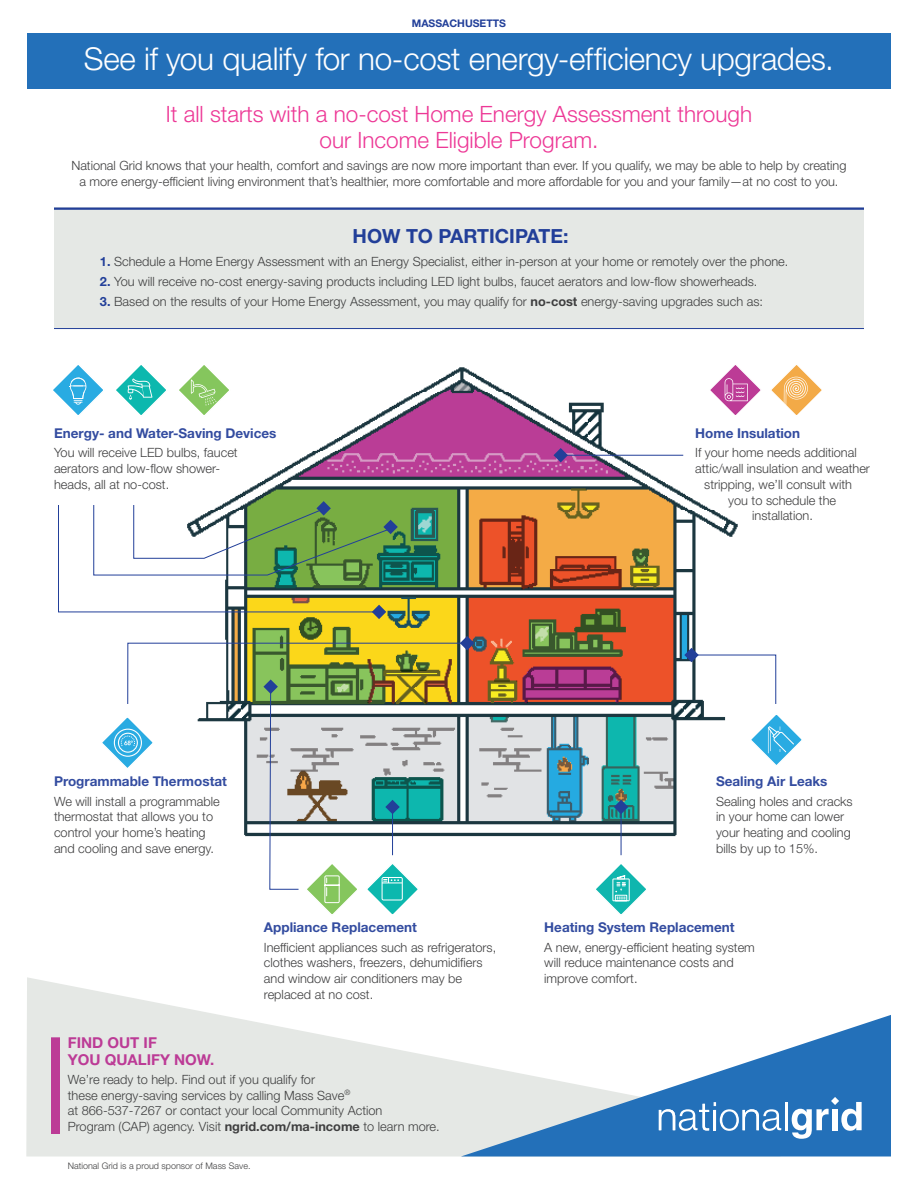
<style>
.page{position:relative;width:918px;height:1188px;background:#fff}
.page>*{position:absolute;margin:0;border:0;box-sizing:border-box;transform-origin:0 0}
.t1{font:300 31.5px "Helvetica Neue LT Std";letter-spacing:-.01em;color:#fff}
.t2{font:300 22.5px/25.5px "Helvetica Neue LT Std";color:#ed3896;text-align:center}
.t3{font:700 19.5px "Helvetica Neue LT Std";color:#223f99}
.t4{font:700 15px/16.5px "Helvetica Neue LT Std";color:#bc3b96}
.t5{font:700 13.5px "Helvetica Neue LT Std";color:#334ca0}
.t6{font:300 12.75px/15.8px "Helvetica Neue LT Std";color:#3e3e3f}
.t7{font:700 10.5px "Helvetica Neue LT Std";color:#223f99}
.t8{font:300 9px "Helvetica Neue LT Std";color:#3e3e3f}
.s1{font-weight:700;color:#223f99}
.s2{font-weight:700}
</style>
<div class="page">
<svg style="left:26px;top:977px;width:435px;height:179px;fill:#e5e8e5"></svg>
<div style="left:27px;top:34px;width:864px;height:55px;background:#2370b9"></div>
<div style="left:54px;top:207px;width:810px;height:122px;background:#e5e8e5"></div>
<svg style="left:461px;top:1015px;width:430px;height:141px"></svg>
<img style="left:225px;top:367px;width:513px;height:489px">
<svg style="left:707px;top:365px;width:54px;height:53px"></svg>
<svg style="left:116px;top:365px;width:50px;height:50px"></svg>
<svg style="left:179px;top:365px;width:53px;height:53px"></svg>
<svg style="left:53px;top:365px;width:50px;height:50px"></svg>
<hr style="left:621px;top:807px;width:1px;height:48px;background:#223f99">
<svg style="left:614px;top:800px;width:14px;height:14px"></svg>
<svg style="left:596px;top:864px;width:50px;height:50px"></svg>
<svg style="left:751px;top:715px;width:51px;height:50px"></svg>
<svg style="left:771px;top:365px;width:51px;height:50px"></svg>
<svg style="left:684px;top:648px;width:93px;height:57px"></svg>
<hr style="left:561px;top:455px;width:122px;height:1px;background:#223f99">
<svg style="left:554px;top:448px;width:14px;height:14px"></svg>
<div style="left:51px;top:1037px;width:9px;height:97px;background:#bc3b96"></div>
<svg style="left:792px;top:1097px;width:70px;height:42px"></svg>
<svg style="left:659px;top:1102px;width:122px;height:29px"></svg>
<hr style="left:785px;top:1102px;width:3px;height:28px;background:#fff">
<hr style="left:54px;top:208px;width:810px;height:2px;background:#223f99">
<hr style="left:54px;top:328px;width:810px;height:1px;background:#223f99">
<svg style="left:58px;top:501px;width:340px;height:118px"></svg>
<svg style="left:102px;top:636px;width:372px;height:279px"></svg>
<p class="t7" style="left:412px;top:17px;width:96px">MASSACHUSETTS</p>
<p class="t1" style="left:84px;top:39px;width:752px">See if you qualify for no-cost energy-efficiency upgrades.</p>
<p class="t2" style="left:166px;top:101px;width:588px">It all starts with a no-cost Home Energy Assessment through our Income Eligible Program.</p>
<p class="t6" style="left:71px;top:158px;width:777px;text-align:center">National Grid knows that your health, comfort and savings are now more important than ever. If you qualify, we may be able to help by creating a more energy-efficient living environment that’s healthier, more comfortable and more affordable for you and your family—at no cost to you.</p>
<p class="t3" style="left:353px;top:224px;width:217px">HOW TO PARTICIPATE:</p>
<p class="t6" style="left:100px;top:253px;width:690px"><span class="s1">1.</span> Schedule a Home Energy Assessment with an Energy Specialist, either in-person at your home or remotely over the phone.</p>
<p class="t6" style="left:100px;top:273px;width:659px"><span class="s1">2.</span> You will receive no-cost energy-saving products including LED light bulbs, faucet aerators and low-flow showerheads.</p>
<p class="t6" style="left:100px;top:293px;width:665px"><span class="s1">3.</span> Based on the results of your Home Energy Assessment, you may qualify for <span class="s2">no-cost</span> energy-saving upgrades such as:</p>
<p class="t5" style="left:54px;top:425px;width:224px">Energy- and Water-Saving Devices</p>
<p class="t6" style="left:54px;top:445px;width:185px">You will receive LED bulbs, faucet aerators and low-flow shower&shy;heads, all at no-cost.</p>
<p class="t5" style="left:695px;top:425px;width:106px">Home Insulation</p>
<p class="t6" style="left:695px;top:445px;width:163px">If your home needs additional</p>
<p class="t6" style="left:695px;top:461px;width:176px">attic/wall insulation and weather</p>
<p class="t6" style="left:704px;top:476px;width:149px">stripping, we’ll consult with</p>
<p class="t6" style="left:728px;top:492px;width:109px">you to schedule the</p>
<p class="t6" style="left:752px;top:508px;width:62px">installation.</p>
<p class="t5" style="left:54px;top:773px;width:174px">Programmable Thermostat</p>
<p class="t6" style="left:54px;top:793px;width:167px">We will install a programmable thermostat that allows you to control your home’s heating and cooling and save energy.</p>
<p class="t5" style="left:264px;top:919px;width:154px">Appliance Replacement</p>
<p class="t6" style="left:264px;top:939px;width:234px">Inefficient appliances such as refrigerators, clothes washers, freezers, dehumidifiers and window air conditioners may be replaced at no cost.</p>
<p class="t4" style="left:68px;top:1034px;width:148px">FIND OUT IF<br>YOU QUALIFY NOW.</p>
<p class="t6" style="left:68px;top:1071px;width:373px">We’re ready to help. Find out if you qualify for<br>these energy-saving services by calling Mass Save<sup>®<br></sup>at 866-537-7267 or contact your local Community Action<br>Program (CAP) agency. Visit <span class="s2">ngrid.com/ma-income</span> to learn more.</p>
<p class="t8" style="left:68px;top:1160px;width:184px">National Grid is a proud sponsor of Mass Save.</p>
<p class="t5" style="left:716px;top:773px;width:113px">Sealing Air Leaks</p>
<p class="t6" style="left:716px;top:793px;width:138px">Sealing holes and cracks in your home can lower your heating and cooling bills by up to 15%.</p>
<p class="t5" style="left:544px;top:919px;width:192px">Heating System Replacement</p>
<p class="t6" style="left:544px;top:939px;width:212px">A new, energy-efficient heating system will reduce maintenance costs and improve comfort.</p>
</div>
